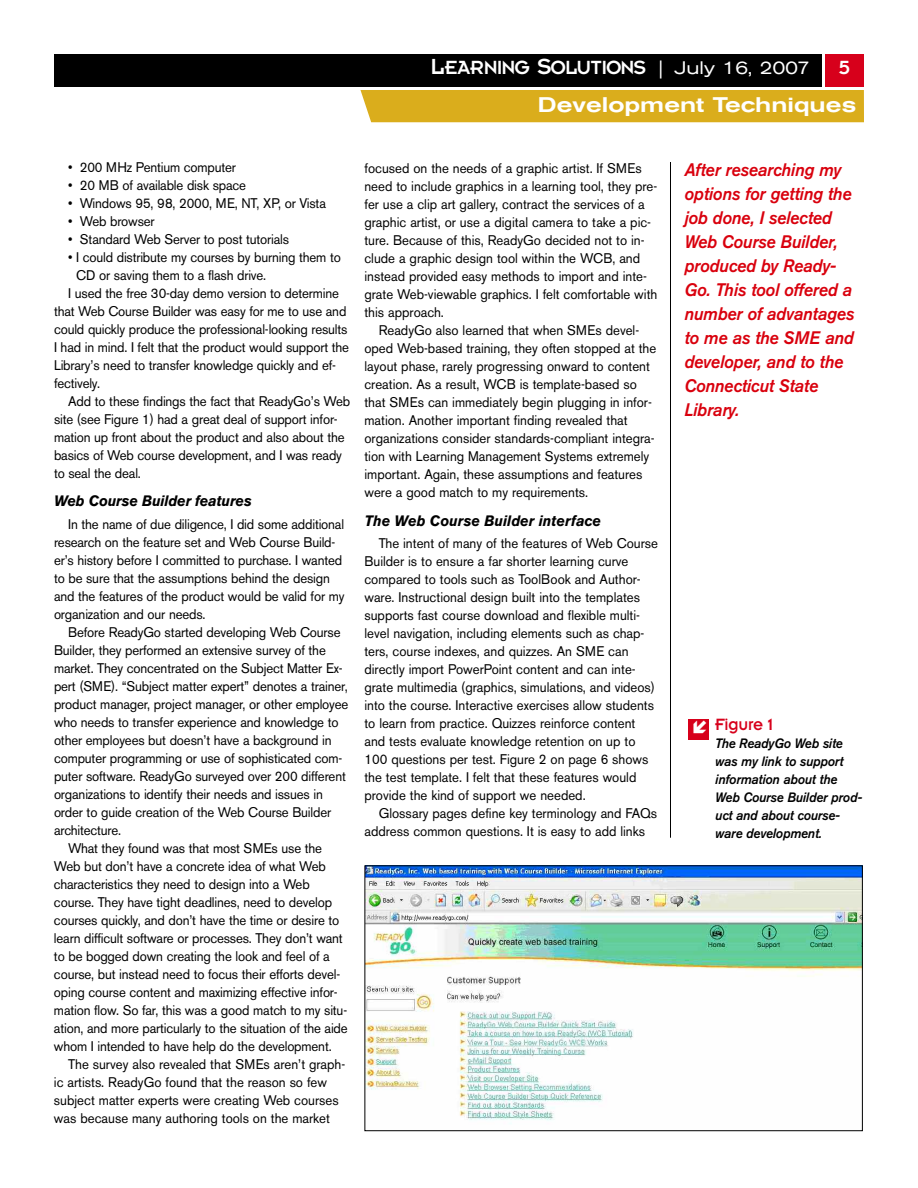
<style>
.page{position:relative;width:918px;height:1188px;background:#fff}
.page>*{position:absolute;margin:0;border:0;box-sizing:border-box;transform-origin:0 0}
.t1{font:21px "Insignia";letter-spacing:-.055em;color:#fff}
.t2{font:500 expanded 21px "Akzidenz Grotesk BE";color:#fff}
.t3{font:italic 500 18px/24px "Akzidenz Grotesk BE";letter-spacing:-.01em;color:#d9000d;scale:.95 1}
.t4{font:18px "Insignia";letter-spacing:-.01em;color:#d7001b;scale:.95 1}
.t5{font:italic 700 15px "Akzidenz Grotesk BE";color:#000;scale:.95 1}
.t6{font:13.8px/18px "Akzidenz Grotesk BE";letter-spacing:-.01em;color:#000;scale:.95 1}
.t7{font:italic 500 13.5px/18px "Akzidenz Grotesk BE";letter-spacing:-.01em;color:#000;scale:.95 1}
.s1{font-size:24px}
.s2{font-family:"Akzidenz Grotesk BE";font-size:18px}
.s3{font-family:"Akzidenz Grotesk BE";font-stretch:expanded;font-size:18px}
</style>
<div class="page">
<div style="left:54px;top:54px;width:767px;height:32px;background:#000"></div>
<div style="left:826px;top:54px;width:38px;height:32px;background:#d7001b"></div>
<div style="left:360px;top:90px;width:504px;height:32px;background:#daad1c"></div>
<hr style="left:670px;top:162px;width:1px;height:676px;background:#000">
<img style="left:366px;top:867px;width:495px;height:257px">
<div style="left:364px;top:865px;width:499px;height:266px;border:1px solid #000"></div>
<div style="left:688px;top:719px;width:21px;height:20px;background:#d7001b"></div>
<h1 class="t1" style="left:430px;top:60px;width:381px"><span class="s1">L</span>EARNING <span class="s1">S</span>OLUTIONS <span class="s2">|</span> <span class="s3">July 16, 2007</span></h1>
<h1 class="t1" style="left:839px;top:61px;width:13px">5</h1>
<h1 class="t2" style="left:538px;top:97px;width:320px">Development Techniques</h1>
<p class="t6" style="left:68px;top:159px;width:178px">• 200 MHz Pentium computer</p>
<p class="t6" style="left:68px;top:177px;width:189px">• 20 MB of available disk space</p>
<p class="t6" style="left:68px;top:195px;width:273px">• Windows 95, 98, 2000, ME, NT, XP, or Vista</p>
<p class="t6" style="left:68px;top:213px;width:93px">• Web browser</p>
<p class="t6" style="left:68px;top:231px;width:234px">• Standard Web Server to post tutorials</p>
<p class="t6" style="left:68px;top:249px;width:289px">• I could distribute my courses by burning them to</p>
<p class="t6" style="left:76px;top:267px;width:202px">CD or saving them to a flash drive.</p>
<p class="t6" style="left:68px;top:285px;width:287px">I used the free 30-day demo version to determine</p>
<p class="t6" style="left:54px;top:303px;width:309px">that Web Course Builder was easy for me to use and</p>
<p class="t6" style="left:54px;top:321px;width:310px">could quickly produce the professional-looking results</p>
<p class="t6" style="left:54px;top:339px;width:312px">I had in mind. I felt that the product would support the</p>
<p class="t6" style="left:54px;top:357px;width:298px">Library’s need to transfer knowledge quickly and ef-</p>
<p class="t6" style="left:54px;top:375px;width:50px">fectively.</p>
<p class="t6" style="left:68px;top:393px;width:298px">Add to these findings the fact that ReadyGo’s Web</p>
<p class="t6" style="left:54px;top:411px;width:300px">site (see Figure 1) had a great deal of support infor-</p>
<p class="t6" style="left:54px;top:429px;width:307px">mation up front about the product and also about the</p>
<p class="t6" style="left:54px;top:447px;width:305px">basics of Web course development, and I was ready</p>
<p class="t6" style="left:54px;top:465px;width:93px">to seal the deal.</p>
<p class="t5" style="left:54px;top:495px;width:210px">Web Course Builder features</p>
<p class="t6" style="left:54px;top:516px;width:307px;text-indent:14px">In the name of due diligence, I did some additional research on the feature set and Web Course Build&shy;er’s history before I committed to purchase. I wanted to be sure that the assumptions behind the design and the features of the product would be valid for my organization and our needs.</p>
<p class="t6" style="left:68px;top:624px;width:288px">Before ReadyGo started developing Web Course</p>
<p class="t6" style="left:54px;top:642px;width:288px">Builder, they performed an extensive survey of the</p>
<p class="t6" style="left:54px;top:660px;width:305px">market. They concentrated on the Subject Matter Ex-</p>
<p class="t6" style="left:54px;top:678px;width:311px">pert (SME). “Subject matter expert” denotes a trainer,</p>
<p class="t6" style="left:54px;top:696px;width:311px">product manager, project manager, or other employee</p>
<p class="t6" style="left:54px;top:714px;width:301px">who needs to transfer experience and knowledge to</p>
<p class="t6" style="left:54px;top:732px;width:294px">other employees but doesn’t have a background in</p>
<p class="t6" style="left:54px;top:750px;width:305px">computer programming or use of sophisticated com-</p>
<p class="t6" style="left:54px;top:768px;width:309px">puter software. ReadyGo surveyed over 200 different</p>
<p class="t6" style="left:54px;top:786px;width:285px">organizations to identify their needs and issues in</p>
<p class="t6" style="left:54px;top:804px;width:293px">order to guide creation of the Web Course Builder</p>
<p class="t6" style="left:54px;top:822px;width:72px">architecture.</p>
<p class="t6" style="left:68px;top:840px;width:269px">What they found was that most SMEs use the</p>
<p class="t6" style="left:54px;top:858px;width:288px">Web but don’t have a concrete idea of what Web</p>
<p class="t6" style="left:54px;top:876px;width:271px">characteristics they need to design into a Web</p>
<p class="t6" style="left:54px;top:894px;width:294px">course. They have tight deadlines, need to develop</p>
<p class="t6" style="left:54px;top:912px;width:302px">courses quickly, and don’t have the time or desire to</p>
<p class="t6" style="left:54px;top:930px;width:306px">learn difficult software or processes. They don’t want</p>
<p class="t6" style="left:54px;top:948px;width:292px">to be bogged down creating the look and feel of a</p>
<p class="t6" style="left:54px;top:966px;width:303px">course, but instead need to focus their efforts devel-</p>
<p class="t6" style="left:54px;top:984px;width:300px">oping course content and maximizing effective infor-</p>
<p class="t6" style="left:54px;top:1002px;width:310px">mation flow. So far, this was a good match to my situ-</p>
<p class="t6" style="left:54px;top:1020px;width:311px">ation, and more particularly to the situation of the aide</p>
<p class="t6" style="left:54px;top:1038px;width:294px">whom I intended to have help do the development.</p>
<p class="t6" style="left:68px;top:1056px;width:293px">The survey also revealed that SMEs aren’t graph-</p>
<p class="t6" style="left:54px;top:1074px;width:289px">ic artists. ReadyGo found that the reason so few</p>
<p class="t6" style="left:54px;top:1092px;width:301px">subject matter experts were creating Web courses</p>
<p class="t6" style="left:54px;top:1110px;width:292px">was because many authoring tools on the market</p>
<p class="t6" style="left:364px;top:161px;width:310px">focused on the needs of a graphic artist. If SMEs need to include graphics in a learning tool, they pre&shy;fer use a clip art gallery, contract the services of a graphic artist, or use a digital camera to take a pic&shy;ture. Because of this, ReadyGo decided not to in&shy;clude a graphic design tool within the WCB, and instead provided easy methods to import and inte&shy;grate Web-viewable graphics. I felt comfortable with this approach.</p>
<p class="t6" style="left:364px;top:323px;width:309px;text-indent:14px">ReadyGo also learned that when SMEs devel&shy;oped Web-based training, they often stopped at the layout phase, rarely progressing onward to content creation. As a result, WCB is template-based so that SMEs can immediately begin plugging in infor&shy;mation. Another important finding revealed that organizations consider standards-compliant integra&shy;tion with Learning Management Systems extremely important. Again, these assumptions and features were a good match to my requirements.</p>
<p class="t5" style="left:364px;top:515px;width:251px">The Web Course Builder interface</p>
<p class="t6" style="left:364px;top:536px;width:310px;text-indent:14px">The intent of many of the features of Web Course Builder is to ensure a far shorter learning curve compared to tools such as ToolBook and Author&shy;ware. Instructional design built into the templates supports fast course download and flexible multi&shy;level navigation, including elements such as chap&shy;ters, course indexes, and quizzes. An SME can directly import PowerPoint content and can inte&shy;grate multimedia (graphics, simulations, and videos) into the course. Interactive exercises allow students to learn from practice. Quizzes reinforce content and tests evaluate knowledge retention on up to 100 questions per test. Figure 2 on page 6 shows the test template. I felt that these features would provide the kind of support we needed.</p>
<p class="t6" style="left:364px;top:806px;width:310px;text-indent:14px">Glossary pages define key terminology and FAQs address common questions. It is easy to add links</p>
<h2 class="t3" style="left:684px;top:159px;width:181px">After researching my options for getting the job done, I selected<br>Web Course Builder, produced by Ready-<br>Go. This tool offered a number of advantages to me as the SME and developer, and to the<br>Connecticut State<br>Library.</h2>
<h2 class="t4" style="left:715px;top:719px;width:63px">Figure 1</h2>
<p class="t7" style="left:715px;top:735px;width:156px">The ReadyGo Web site was my link to support information about the<br>Web Course Builder prod&shy;uct and about course&shy;ware development.</p>
</div>
